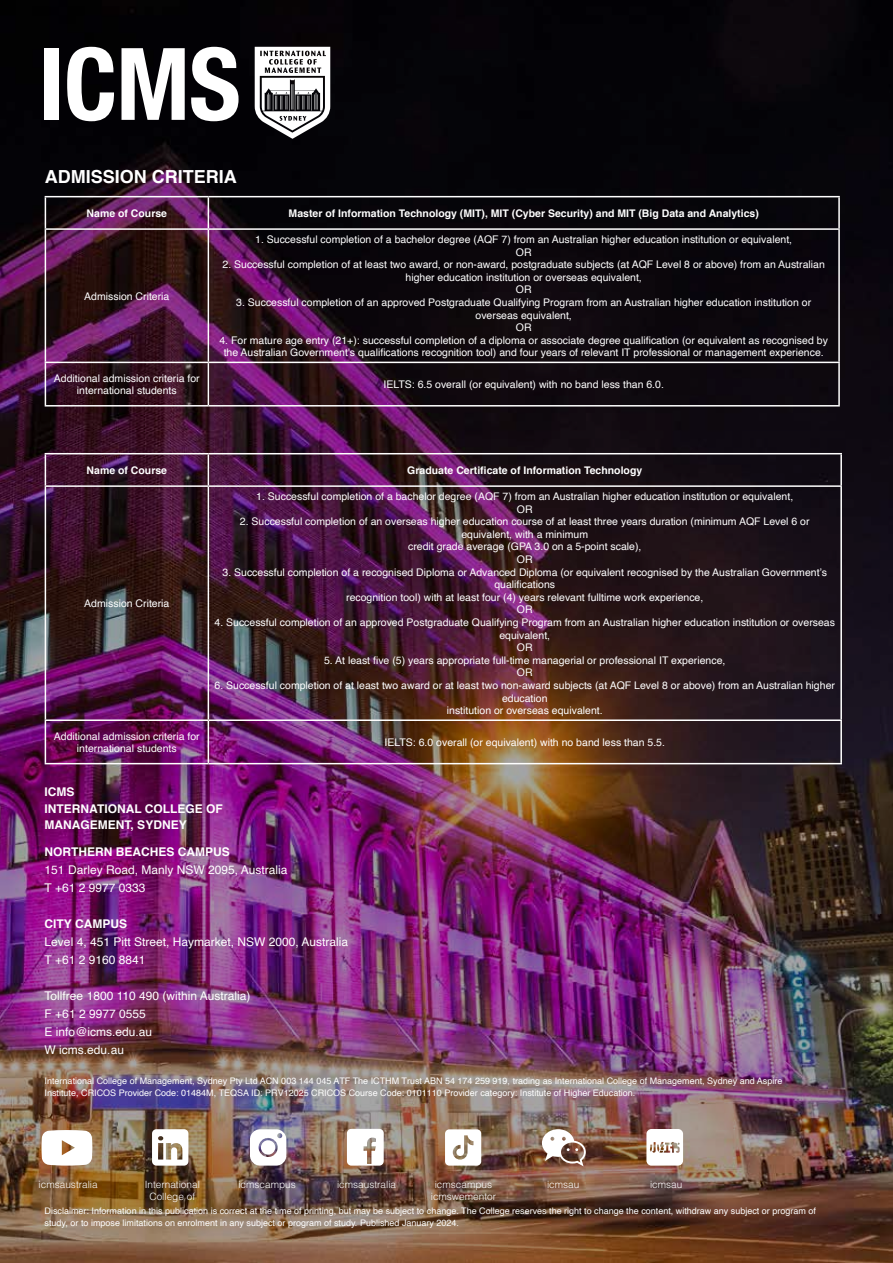
<style>
.page{position:relative;width:893px;height:1263px;background:#fff}
.page>*{position:absolute;margin:0;border:0;box-sizing:border-box;transform-origin:0 0}
.t1{font:700 18px "Helvetica";color:#fff}
.t2{font:12px/18px "Helvetica";color:#fff}
.t3{font:700 12px/16.5px "Helvetica";color:#fff}
.t4{font:10.5px/12.6px "Helvetica";color:#fff;text-align:center}
.t5{font:700 10.5px "Helvetica";color:#fff}
.t6{font:300 10.05px/12px "Helvetica";color:#fff;text-align:center}
.t7{font:9px/12px "Helvetica";color:#fff}
</style>
<div class="page">
<img style="left:0;top:0;width:893px;height:1263px">
<svg style="left:255px;top:47px;width:75px;height:92px"></svg>
<div style="left:45px;top:48px;width:14px;height:72px;background:#fff"></div>
<svg style="left:67px;top:47px;width:47px;height:74px"></svg>
<svg style="left:121px;top:48px;width:64px;height:72px"></svg>
<svg style="left:191px;top:47px;width:48px;height:74px"></svg>
<hr style="left:45px;top:196px;width:163px;height:1px;background:#fff">
<hr style="left:45px;top:197px;width:1px;height:31px;background:#fff">
<hr style="left:208px;top:196px;width:632px;height:1px;background:#fff">
<hr style="left:208px;top:197px;width:1px;height:31px;background:#fff">
<hr style="left:838px;top:197px;width:2px;height:31px;background:#fff">
<hr style="left:45px;top:228px;width:163px;height:2px;background:#fff">
<hr style="left:45px;top:230px;width:1px;height:132px;background:#fff">
<hr style="left:208px;top:228px;width:632px;height:2px;background:#fff">
<hr style="left:208px;top:230px;width:1px;height:132px;background:#fff">
<hr style="left:838px;top:230px;width:2px;height:132px;background:#fff">
<hr style="left:45px;top:362px;width:163px;height:1px;background:#fff">
<hr style="left:45px;top:363px;width:1px;height:42px;background:#fff">
<hr style="left:208px;top:362px;width:632px;height:1px;background:#fff">
<hr style="left:208px;top:363px;width:1px;height:42px;background:#fff">
<hr style="left:838px;top:363px;width:2px;height:42px;background:#fff">
<hr style="left:45px;top:405px;width:163px;height:1px;background:#fff">
<hr style="left:208px;top:405px;width:632px;height:1px;background:#fff">
<hr style="left:45px;top:453px;width:163px;height:1px;background:#fff">
<hr style="left:45px;top:454px;width:1px;height:31px;background:#fff">
<hr style="left:208px;top:453px;width:634px;height:1px;background:#fff">
<hr style="left:208px;top:454px;width:1px;height:31px;background:#fff">
<hr style="left:840px;top:454px;width:2px;height:31px;background:#fff">
<hr style="left:45px;top:485px;width:163px;height:2px;background:#fff">
<hr style="left:45px;top:487px;width:1px;height:232px;background:#fff">
<hr style="left:208px;top:485px;width:634px;height:2px;background:#fff">
<hr style="left:208px;top:487px;width:1px;height:232px;background:#fff">
<hr style="left:840px;top:487px;width:2px;height:232px;background:#fff">
<hr style="left:45px;top:719px;width:163px;height:2px;background:#fff">
<hr style="left:45px;top:721px;width:1px;height:42px;background:#fff">
<hr style="left:208px;top:719px;width:634px;height:2px;background:#fff">
<hr style="left:208px;top:721px;width:1px;height:42px;background:#fff">
<hr style="left:840px;top:721px;width:2px;height:42px;background:#fff">
<hr style="left:45px;top:763px;width:163px;height:1px;background:#fff">
<hr style="left:208px;top:763px;width:634px;height:1px;background:#fff">
<svg style="left:347px;top:1129px;width:37px;height:36px"></svg>
<svg style="left:445px;top:1129px;width:36px;height:36px"></svg>
<svg style="left:542px;top:1129px;width:44px;height:37px"></svg>
<svg style="left:250px;top:1129px;width:36px;height:36px"></svg>
<svg style="left:42px;top:1130px;width:50px;height:35px"></svg>
<svg style="left:646px;top:1129px;width:37px;height:36px"></svg>
<svg style="left:152px;top:1129px;width:36px;height:36px"></svg>
<h1 class="t1" style="left:45px;top:162px;width:194px">ADMISSION CRITERIA</h1>
<p class="t5" style="left:87px;top:205px;width:82px">Name of Course</p>
<p class="t5" style="left:289px;top:205px;width:472px">Master of Information Technology (MIT), MIT (Cyber Security) and MIT (Big Data and Analytics)</p>
<p class="t4" style="left:84px;top:290px;width:87px">Admission Criteria</p>
<p class="t4" style="left:255px;top:233px;width:538px">1. Successful completion of a bachelor degree (AQF 7) from an Australian higher education institution or equivalent,<br>OR</p>
<p class="t4" style="left:223px;top:258px;width:604px">2. Successful completion of at least two award, or non-award, postgraduate subjects (at AQF Level 8 or above) from an Australian higher education institution or overseas equivalent,<br>OR</p>
<p class="t4" style="left:236px;top:296px;width:576px">3. Successful completion of an approved Postgraduate Qualifying Program from an Australian higher education institution or overseas equivalent,<br>OR</p>
<p class="t4" style="left:219px;top:334px;width:610px">4. For mature age entry (21+): successful completion of a diploma or associate degree qualification (or equivalent as recognised by the Australian Government's qualifications recognition tool) and four years of relevant IT professional or management experience.</p>
<p class="t4" style="left:54px;top:372px;width:147px">Additional admission criteria for international students</p>
<p class="t4" style="left:383px;top:378px;width:282px">IELTS: 6.5 overall (or equivalent) with no band less than 6.0.</p>
<p class="t5" style="left:87px;top:462px;width:82px">Name of Course</p>
<p class="t5" style="left:407px;top:462px;width:236px">Graduate Certificate of Information Technology</p>
<p class="t4" style="left:84px;top:597px;width:87px">Admission Criteria</p>
<p class="t4" style="left:256px;top:490px;width:538px">1. Successful completion of a bachelor degree (AQF 7) from an Australian higher education institution or equivalent,<br>OR</p>
<p class="t4" style="left:240px;top:515px;width:571px">2. Successful completion of an overseas higher education course of at least three years duration (minimum AQF Level 6 or equivalent, with a minimum<br>credit grade average (GPA 3.0 on a 5-point scale),<br>OR</p>
<p class="t4" style="left:223px;top:566px;width:606px">3. Successful completion of a recognised Diploma or Advanced Diploma (or equivalent recognised by the Australian Government’s qualifications<br>recognition tool) with at least four (4) years relevant fulltime work experience,<br>OR</p>
<p class="t4" style="left:215px;top:616px;width:622px">4. Successful completion of an approved Postgraduate Qualifying Program from an Australian higher education institution or overseas equivalent,<br>OR</p>
<p class="t4" style="left:324px;top:654px;width:403px">5. At least five (5) years appropriate full-time managerial or professional IT experience,<br>OR</p>
<p class="t4" style="left:215px;top:679px;width:622px">6. Successful completion of at least two award or at least two non-award subjects (at AQF Level 8 or above) from an Australian higher education<br>institution or overseas equivalent.</p>
<p class="t4" style="left:54px;top:730px;width:147px">Additional admission criteria for international students</p>
<p class="t4" style="left:384px;top:736px;width:282px">IELTS: 6.0 overall (or equivalent) with no band less than 5.5.</p>
<p class="t3" style="left:45px;top:784px;width:180px">ICMS<br>INTERNATIONAL COLLEGE OF<br>MANAGEMENT, SYDNEY</p>
<p class="t3" style="left:45px;top:843px;width:187px">NORTHERN BEACHES CAMPUS</p>
<p class="t2" style="left:45px;top:861px;width:244px">151 Darley Road, Manly NSW 2095, Australia<br>T +61 2 9977 0333</p>
<p class="t3" style="left:45px;top:915px;width:84px">CITY CAMPUS</p>
<p class="t2" style="left:45px;top:933px;width:305px">Level 4, 451 Pitt Street, Haymarket, NSW 2000, Australia<br>T +61 2 9160 8841</p>
<p class="t2" style="left:45px;top:987px;width:207px">Tollfree 1800 110 490 (within Australia)<br>F +61 2 9977 0555<br>E info@icms.edu.au<br>W icms.edu.au</p>
<p class="t7" style="left:45px;top:1075px;width:739px">International College of Management, Sydney Pty Ltd ACN 003 144 045 ATF The ICTHM Trust ABN 54 174 259 919, trading as International College of Management, Sydney and Aspire<br>Institute, CRICOS Provider Code: 01484M, TEQSA ID: PRV12025 CRICOS Course Code: 0101110 Provider category: Institute of Higher Education.</p>
<p class="t6" style="left:39px;top:1178px;width:61px">icmsaustralia</p>
<p class="t6" style="left:238px;top:1178px;width:59px">icmscampus</p>
<p class="t6" style="left:337px;top:1178px;width:61px">icmsaustralia</p>
<p class="t6" style="left:431px;top:1177px;width:67px">icmscampus icmswementor</p>
<p class="t6" style="left:145px;top:1178px;width:57px">International</p>
<p class="t6" style="left:547px;top:1178px;width:34px">icmsau</p>
<p class="t6" style="left:650px;top:1178px;width:34px">icmsau</p>
<p class="t6" style="left:143px;top:1190px;width:61px">College of<br>Management<br>Sydney</p>
<p class="t7" style="left:45px;top:1205px;width:773px">Disclaimer: Information in this publication is correct at the time of printing, but may be subject to change. The College reserves the right to change the content, withdraw any subject or program of study, or to impose limitations on enrolment in any subject or program of study. Published January 2024.</p>
</div>
